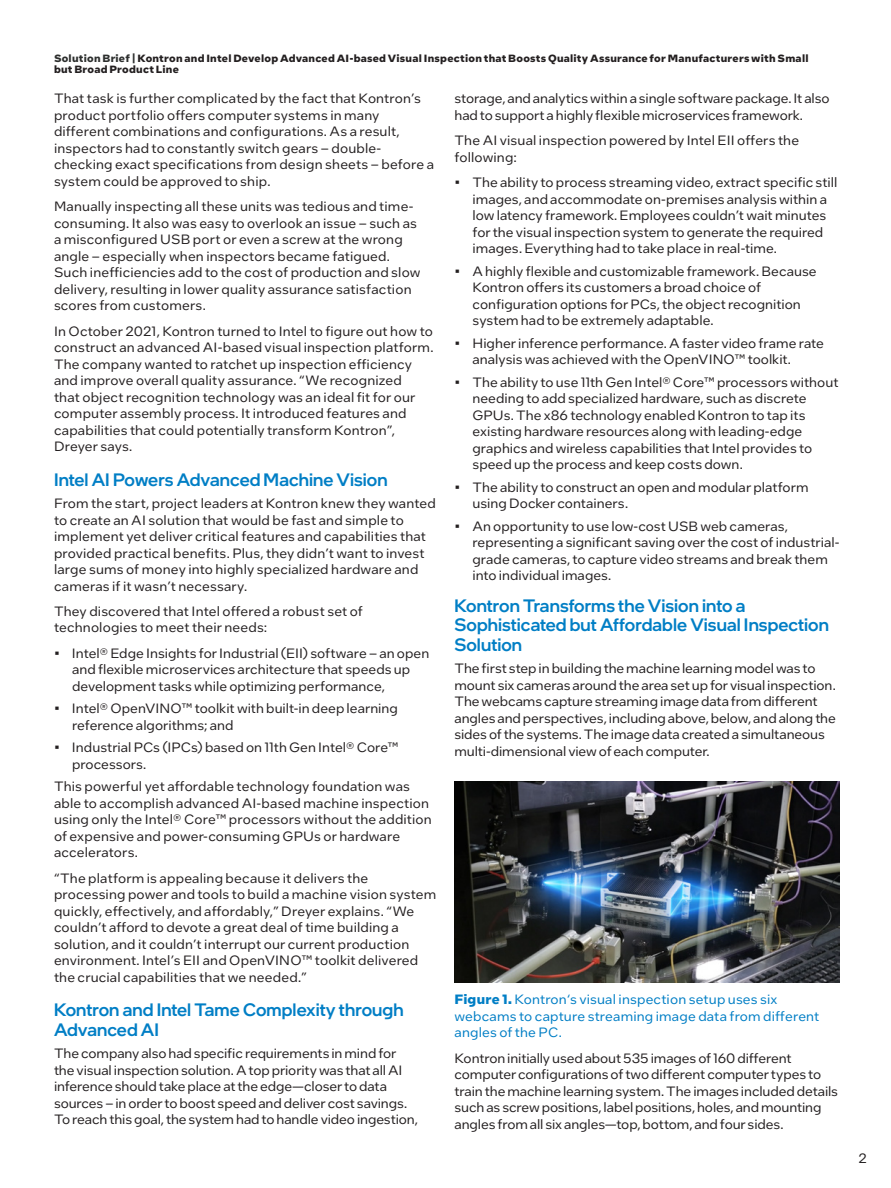
<style>
.page{position:relative;width:891px;height:1188px;background:#fff}
.page>*{position:absolute;margin:0;border:0;box-sizing:border-box;transform-origin:0 0}
.CopyHeaderBlue{font:500 18px/19.5px "Intel One Display";letter-spacing:.005em;color:#007ec5}
.MainCopy___Caption{font:13.5px/16.5px "Intel One Text";letter-spacing:.01em;color:#231f20}
.text_bullet{font:13.5px/16.5px "Intel One Text";color:#231f20}
.MainCopy___Caption-2{font:13.5px/16.5px "Intel One Text";letter-spacing:-.01em;color:#231f20}
.t1{font:13.5px/16.5px "Intel One Text";letter-spacing:.01em;color:#007ec5}
.t2{font:700 10.5px/11.2px "Intel One Text";letter-spacing:.025em;color:#231f20}
.s1{color:#2d2f2e}
.s2{font-weight:700}
</style>
<div class="page">
<img style="left:454px;top:781px;width:385px;height:202px">
<p class="t2" style="left:54px;top:52px;width:756px"><span class="s1">Solution Brief |</span> Kontron and Intel Develop Advanced AI-based Visual Inspection that Boosts Quality Assurance for Manufacturers with Small but Broad Product Line</p>
<p class="MainCopy___Caption" style="left:54px;top:90px;width:382px">That task is further complicated by the fact that Kontron’s product portfolio offers computer systems in many different combinations and configurations. As a result, inspectors had to constantly switch gears – double&shy;checking exact specifications from design sheets – before a system could be approved to ship.</p>
<p class="MainCopy___Caption" style="left:54px;top:198px;width:368px">Manually inspecting all these units was tedious and time&shy;consuming. It also was easy to overlook an issue – such as a misconfigured USB port or even a screw at the wrong angle – especially when inspectors became fatigued.<br>Such inefficiencies add to the cost of production and slow delivery, resulting in lower quality assurance satisfaction scores from customers.</p>
<p class="MainCopy___Caption" style="left:54px;top:322px;width:381px">In October 2021, Kontron turned to Intel to figure out how to construct an advanced AI-based visual inspection platform.<br>The company wanted to ratchet up inspection efficiency and improve overall quality assurance. “We recognized<br>that object recognition technology was an ideal fit for our computer assembly process. It introduced features and capabilities that could potentially transform Kontron”, Dreyer says.</p>
<p class="CopyHeaderBlue" style="left:54px;top:469px;width:335px">Intel AI Powers Advanced Machine Vision</p>
<p class="MainCopy___Caption" style="left:54px;top:495px;width:383px">From the start, project leaders at Kontron knew they wanted to create an AI solution that would be fast and simple to implement yet deliver critical features and capabilities that provided practical benefits. Plus, they didn’t want to invest large sums of money into highly specialized hardware and cameras if it wasn’t necessary.</p>
<p class="MainCopy___Caption" style="left:54px;top:603px;width:310px">They discovered that Intel offered a robust set of technologies to meet their needs:</p>
<p class="text_bullet" style="left:72px;top:644px;width:359px;text-indent:-18px">• Intel® Edge Insights for Industrial (EII) software – an open and flexible microservices architecture that speeds up development tasks while optimizing performance,</p>
<p class="text_bullet" style="left:72px;top:700px;width:327px;text-indent:-18px">• Intel® OpenVINO™ toolkit with built-in deep learning reference algorithms; and</p>
<p class="text_bullet" style="left:72px;top:739px;width:328px;text-indent:-18px">• Industrial PCs (IPCs) based on 11th Gen Intel® Core™ processors.</p>
<p class="MainCopy___Caption" style="left:54px;top:778px;width:379px">This powerful yet affordable technology foundation was able to accomplish advanced AI-based machine inspection using only the Intel® Core™ processors without the addition of expensive and power-consuming GPUs or hardware accelerators.</p>
<p class="MainCopy___Caption" style="left:54px;top:869px;width:384px">“The platform is appealing because it delivers the processing power and tools to build a machine vision system quickly, effectively, and affordably,” Dreyer explains. “We couldn’t afford to devote a great deal of time building a solution, and it couldn’t interrupt our current production environment. Intel’s EII and OpenVINO™ toolkit delivered the crucial capabilities that we needed.”</p>
<p class="CopyHeaderBlue" style="left:54px;top:1000px;width:351px">Kontron and Intel Tame Complexity through<br>Advanced AI</p>
<p class="MainCopy___Caption-2" style="left:54px;top:1045px;width:365px">The company also had specific requirements in mind for the visual inspection solution. A top priority was that all AI inference should take place at the edge—closer to data sources – in order to boost speed and deliver cost savings.<br>To reach this goal, the system had to handle video ingestion,</p>
<p class="MainCopy___Caption-2" style="left:454px;top:90px;width:376px">storage, and analytics within a single software package. It also had to support a highly flexible microservices framework.</p>
<p class="MainCopy___Caption" style="left:454px;top:132px;width:346px">The AI visual inspection powered by Intel EII offers the following:</p>
<p class="text_bullet" style="left:472px;top:174px;width:366px;text-indent:-18px">• The ability to process streaming video, extract specific still images, and accommodate on-premises analysis within a low latency framework. Employees couldn’t wait minutes for the visual inspection system to generate the required images. Everything had to take place in real-time.</p>
<p class="text_bullet" style="left:472px;top:262px;width:346px;text-indent:-18px">• A highly flexible and customizable framework. Because Kontron offers its customers a broad choice of configuration options for PCs, the object recognition system had to be extremely adaptable.</p>
<p class="text_bullet" style="left:472px;top:334px;width:353px;text-indent:-18px">• Higher inference performance. A faster video frame rate analysis was achieved with the OpenVINO™ toolkit.</p>
<p class="text_bullet" style="left:472px;top:373px;width:368px;text-indent:-18px">• The ability to use 11th Gen Intel® Core™ processors without needing to add specialized hardware, such as discrete GPUs. The x86 technology enabled Kontron to tap its existing hardware resources along with leading-edge graphics and wireless capabilities that Intel provides to speed up the process and keep costs down.</p>
<p class="text_bullet" style="left:472px;top:478px;width:338px;text-indent:-18px">• The ability to construct an open and modular platform using Docker containers.</p>
<p class="text_bullet" style="left:472px;top:517px;width:368px;text-indent:-18px">• An opportunity to use low-cost USB web cameras, representing a significant saving over the cost of industrial&shy;grade cameras, to capture video streams and break them into individual images.</p>
<p class="CopyHeaderBlue" style="left:454px;top:595px;width:376px">Kontron Transforms the Vision into a<br>Sophisticated but Affordable Visual Inspection<br>Solution</p>
<p class="MainCopy___Caption-2" style="left:454px;top:660px;width:383px">The first step in building the machine learning model was to mount six cameras around the area set up for visual inspection.<br>The webcams capture streaming image data from different angles and perspectives, including above, below, and along the sides of the systems. The image data created a simultaneous multi-dimensional view of each computer.</p>
<p class="t1" style="left:454px;top:991px;width:367px"><span class="s2">Figure 1.</span> Kontron‘s visual inspection setup uses six webcams to capture streaming image data from different angles of the PC.</p>
<p class="MainCopy___Caption-2" style="left:454px;top:1049px;width:385px">Kontron initially used about 535 images of 160 different computer configurations of two different computer types to train the machine learning system. The images included details such as screw positions, label positions, holes, and mounting angles from all six angles—top, bottom, and four sides.</p>
<p class="MainCopy___Caption" style="left:858px;top:1150px;width:10px">2</p>
</div>
